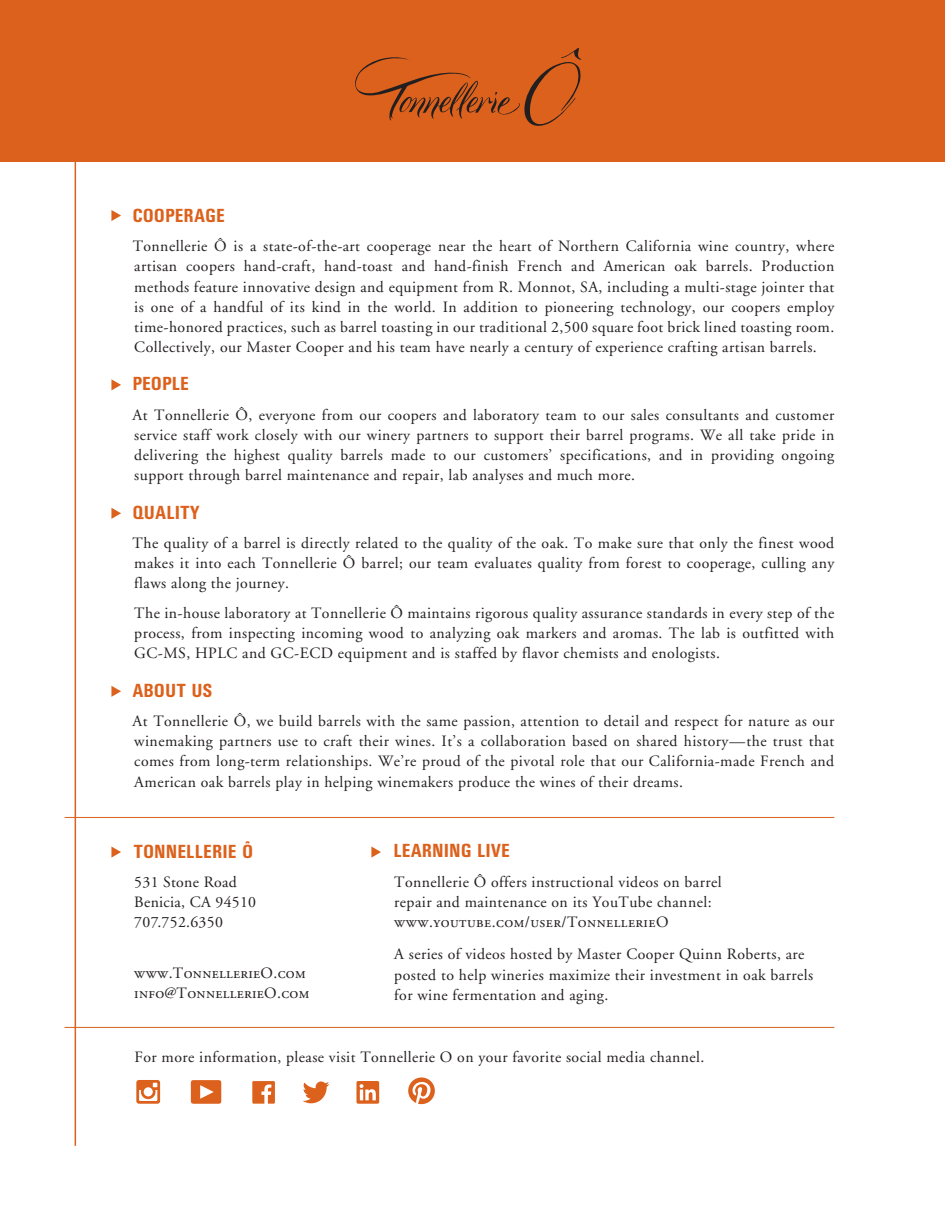
<style>
.page{position:relative;width:945px;height:1215px;background:#fff}
.page>*{position:absolute;margin:0;border:0;box-sizing:border-box;transform-origin:0 0}
.t1{font:700 18.75px "Univers Condensed BQ";letter-spacing:.035em;color:#dc611c}
.t2{font:15.75px/20.2px "Adobe Garamond";letter-spacing:.03em;color:#231f20;text-align:justify}
.t3{font:15.75px/20.2px "Adobe Garamond Regular SC";letter-spacing:.02em;color:#231f20}
</style>
<div class="page">
<svg style="left:111px;top:210px;width:10px;height:11px"></svg>
<svg style="left:111px;top:379px;width:10px;height:11px"></svg>
<svg style="left:111px;top:508px;width:10px;height:11px"></svg>
<svg style="left:111px;top:686px;width:10px;height:11px"></svg>
<svg style="left:111px;top:847px;width:10px;height:11px"></svg>
<hr style="left:75px;top:153px;width:1px;height:993px;background:#dc611c">
<svg style="left:371px;top:847px;width:10px;height:11px"></svg>
<svg style="left:252px;top:1081px;width:23px;height:23px"></svg>
<svg style="left:356px;top:1081px;width:23px;height:23px"></svg>
<svg style="left:303px;top:1082px;width:26px;height:21px"></svg>
<svg style="left:136px;top:1080px;width:24px;height:24px"></svg>
<svg style="left:408px;top:1077px;width:27px;height:27px"></svg>
<svg style="left:191px;top:1080px;width:30px;height:24px"></svg>
<hr style="left:65px;top:817px;width:769px;height:1px;background:#dc611c">
<hr style="left:65px;top:1027px;width:769px;height:1px;background:#dc611c">
<div style="left:0;top:0;width:945px;height:162px;background:#dc611c"></div>
<svg style="left:355px;top:48px;width:227px;height:78px"></svg>
<p class="t1" style="left:133px;top:205px;width:93px">COOPERAGE</p>
<p class="t2" style="left:133px;top:236px;width:703px">Tonnellerie Ô is a state-of-the-art cooperage near the heart of Northern California wine country, where artisan coopers hand-craft, hand-toast and hand-finish French and American oak barrels. Production methods feature innovative design and equipment from R. Monnot, SA, including a multi-stage jointer that is one of a handful of its kind in the world. In addition to pioneering technology, our coopers employ time-honored practices, such as barrel toasting in our traditional 2,500 square foot brick lined toasting room.<br>Collectively, our Master Cooper and his team have nearly a century of experience crafting artisan barrels.</p>
<p class="t1" style="left:133px;top:373px;width:57px">PEOPLE</p>
<p class="t2" style="left:133px;top:405px;width:703px">At Tonnellerie Ô, everyone from our coopers and laboratory team to our sales consultants and customer service staff work closely with our winery partners to support their barrel programs. We all take pride in delivering the highest quality barrels made to our customers’ specifications, and in providing ongoing support through barrel maintenance and repair, lab analyses and much more.</p>
<p class="t1" style="left:133px;top:502px;width:68px">QUALITY</p>
<p class="t2" style="left:133px;top:533px;width:703px">The quality of a barrel is directly related to the quality of the oak. To make sure that only the finest wood makes it into each Tonnellerie Ô barrel; our team evaluates quality from forest to cooperage, culling any flaws along the journey.</p>
<p class="t2" style="left:134px;top:603px;width:701px">The in-house laboratory at Tonnellerie Ô maintains rigorous quality assurance standards in every step of the process, from inspecting incoming wood to analyzing oak markers and aromas. The lab is outfitted with GC-MS, HPLC and GC-ECD equipment and is staffed by flavor chemists and enologists.</p>
<p class="t1" style="left:133px;top:680px;width:81px">ABOUT US</p>
<p class="t2" style="left:133px;top:711px;width:703px">At Tonnellerie Ô, we build barrels with the same passion, attention to detail and respect for nature as our winemaking partners use to craft their wines. It’s a collaboration based on shared history—the trust that comes from long-term relationships. We’re proud of the pivotal role that our California-made French and American oak barrels play in helping winemakers produce the wines of their dreams.</p>
<p class="t1" style="left:134px;top:841px;width:121px">TONNELLERIE Ô</p>
<p class="t2" style="left:134px;top:872px;width:123px;text-align:left">531 Stone Road<br>Benicia, CA 94510<br>707.752.6350</p>
<p class="t3" style="left:134px;top:963px;width:177px">www.TonnellerieO.com info@TonnellerieO.com</p>
<p class="t1" style="left:394px;top:840px;width:118px">LEARNING LIVE</p>
<p class="t2" style="left:394px;top:872px;width:329px">Tonnellerie Ô offers instructional videos on barrel repair and maintenance on its YouTube channel:</p>
<p class="t3" style="left:394px;top:912px;width:276px">www.youtube.com/user/TonnellerieO</p>
<p class="t2" style="left:394px;top:945px;width:420px;text-align:left">A series of videos hosted by Master Cooper Quinn Roberts, are posted to help wineries maximize their investment in oak barrels for wine fermentation and aging.</p>
<p class="t2" style="left:134px;top:1047px;width:572px">For more information, please visit Tonnellerie O on your favorite social media channel.</p>
</div>
